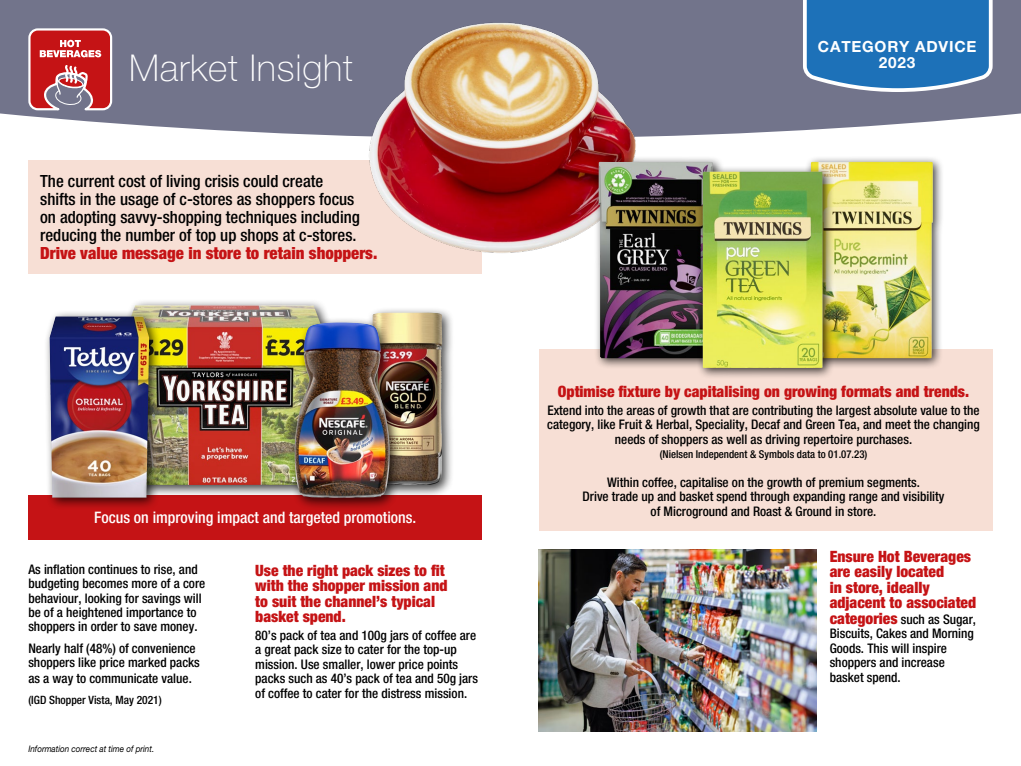
<style>
.page{position:relative;width:1021px;height:766px;background:#fff}
.page>*{position:absolute;margin:0;border:0;box-sizing:border-box;transform-origin:0 0}
.t1{font:37px "Helvetica Neue LT 35 Th";letter-spacing:.02em;color:#fff}
.t2{font:16.8px/18px "Helvetica Neue LT 67 Md Cn";color:#000}
.t3{font:16.8px "Helvetica Neue LT 97 Blk Cn";color:#c51315}
.t4{font:15.8px "Helvetica Neue LT 67 Md Cn";color:#fff}
.t5{font:15.6px/15.6px "Helvetica Neue LT 97 Blk Cn";color:#c51315}
.t6{font:15.3px/15.9px "Helvetica Neue LT 75 Bd";letter-spacing:.05em;color:#fff;text-align:center}
.t7{font:13.2px/14.4px "Helvetica Neue LT 67 Md Cn";color:#000}
.t8{font:11.4px "Helvetica Neue LT 67 Md Cn";color:#000}
.t9{font:10.8px "Helvetica Neue LT 67 Md Cn";color:#000}
.t10{font:9px "Helvetica Neue LT 56 It";color:#000;scale:.9 1}
.s1{font-family:"Helvetica Neue LT 97 Blk Cn";font-size:15.6px;color:#c51315}
</style>
<div class="page">
<svg style="left:0;top:0;width:1020px;height:137px;background:#7e8095"></svg>
<svg style="left:801px;top:0;width:193px;height:94px;background:#347bb8"></svg>
<svg style="left:27px;top:27px;width:86px;height:84px;background:#c1555a"></svg>
<div style="left:28px;top:494px;width:454px;height:45px;background:#c51315"></div>
<div style="left:366px;top:306px;width:89px;height:191px;background:#000;opacity:.75"></div>
<img style="left:372px;top:312px;width:55px;height:109px">
<div style="left:28px;top:160px;width:454px;height:113px;background:#f7dfd5"></div>
<div style="left:539px;top:349px;width:453px;height:182px;background:#f7dfd5"></div>
<img style="left:366px;top:19px;width:271px;height:234px">
<div style="left:120px;top:299px;width:215px;height:198px;background:#000;opacity:.75"></div>
<img style="left:126px;top:305px;width:46px;height:116px">
<div style="left:289px;top:316px;width:113px;height:194px;background:#000;opacity:.75"></div>
<img style="left:304px;top:322px;width:41px;height:68px">
<div style="left:44px;top:310px;width:118px;height:200px;background:#000;opacity:.75"></div>
<img style="left:50px;top:316px;width:99px;height:181px">
<div style="left:592px;top:156px;width:132px;height:213px;background:#000;opacity:.75"></div>
<img style="left:598px;top:162px;width:114px;height:196px">
<div style="left:805px;top:156px;width:139px;height:213px;background:#000;opacity:.75"></div>
<img style="left:811px;top:162px;width:121px;height:196px">
<div style="left:696px;top:166px;width:138px;height:213px;background:#000;opacity:.75"></div>
<img style="left:702px;top:172px;width:120px;height:196px">
<img style="left:539px;top:549px;width:277px;height:182px">
<h1 class="t1" style="left:129px;top:46px;width:225px">Market Insight</h1>
<p class="t2" style="left:40px;top:172px;width:321px">The current cost of living crisis could create shifts in the usage of c-stores as shoppers focus on adopting savvy-shopping techniques including reducing the number of top up shops at c-stores.</p>
<p class="t3" style="left:40px;top:243px;width:339px">Drive value message in store to retain shoppers.</p>
<p class="t4" style="left:94px;top:507px;width:324px">Focus on improving impact and targeted promotions.</p>
<p class="t7" style="left:28px;top:561px;width:178px">As inflation continues to rise, and budgeting becomes more of a core behaviour, looking for savings will be of a heightened importance to shoppers in order to save money.</p>
<p class="t7" style="left:28px;top:640px;width:173px;line-height:14.8px">Nearly half (48%) of convenience shoppers like price marked packs as a way to communicate value.</p>
<p class="t8" style="left:28px;top:693px;width:135px">(IGD Shopper Vista, May 2021)</p>
<p class="t10" style="left:28px;top:743px;width:141px">Information correct at time of print.</p>
<p class="t5" style="left:255px;top:562px;width:194px">Use the right pack sizes to fit with the shopper mission and to suit the channel’s typical basket spend.</p>
<p class="t7" style="left:255px;top:627px;width:224px">80’s pack of tea and 100g jars of coffee are a great pack size to cater for the top-up mission. Use smaller, lower price points packs such as 40’s pack of tea and 50g jars of coffee to cater for the distress mission.</p>
<p class="t6" style="left:818px;top:38px;width:160px">CATEGORY ADVICE<br>2023</p>
<p class="t5" style="left:558px;top:383px;width:413px">Optimise fixture by capitalising on growing formats and trends.</p>
<p class="t7" style="left:547px;top:402px;width:434px;text-align:center">Extend into the areas of growth that are contributing the largest absolute value to the category, like Fruit &amp; Herbal, Speciality, Decaf and Green Tea, and meet the changing needs of shoppers as well as driving repertoire purchases.</p>
<p class="t9" style="left:659px;top:447px;width:209px">(Nielsen Independent &amp; Symbols data to 01.07.23)</p>
<p class="t7" style="left:582px;top:474px;width:363px;text-align:center">Within coffee, capitalise on the growth of premium segments.<br>Drive trade up and basket spend through expanding range and visibility of Microground and Roast &amp; Ground in store.</p>
<p class="t5" style="left:829px;top:548px;width:148px">Ensure Hot Beverages are easily located<br>in store, ideally adjacent to associated</p>
<p class="t7" style="left:829px;top:612px;width:148px"><span class="s1">categories</span> such as Sugar,<br>Biscuits, Cakes and Morning<br>Goods. This will inspire shoppers and increase basket spend.</p>
</div>
